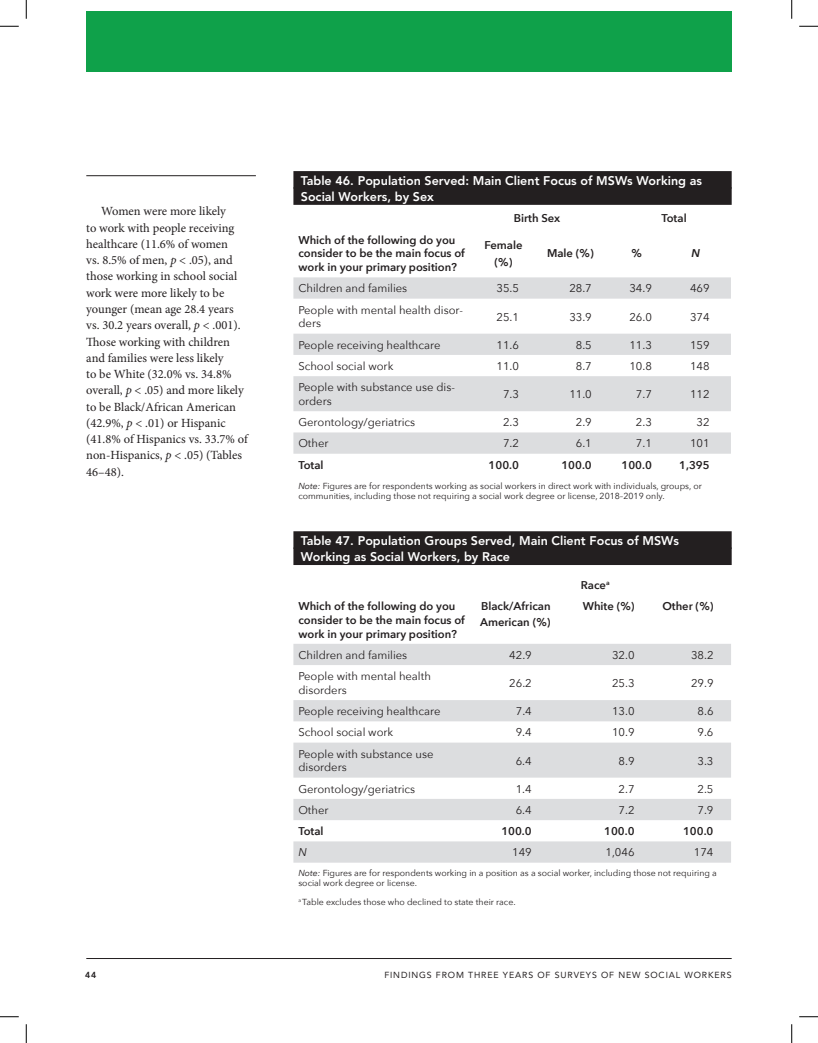
<style>
.page{position:relative;width:818px;height:1043px;background:#fff}
.page>*{position:absolute;margin:0;border:0;box-sizing:border-box;transform-origin:0 0}
.t1{font:12.5px/16.2px "Minion Pro";letter-spacing:-.005em;color:#231f20}
.t2{font:800 12.5px/16.2px "Avenir LT Std";color:#fff}
.t3{font:11.25px/13.8px "Avenir Next";color:#231f20}
.t4{font:600 11.25px/13.8px "Avenir Next";color:#231f20}
.t5{font:italic 600 11.25px "Avenir Next";color:#231f20}
.t6{font:italic 11.25px "Avenir Next";color:#231f20}
.t7{font:8.75px/10px "Avenir Next";color:#231f20}
.t8{font:8.75px "Avenir LT Std";letter-spacing:.1em;color:#231f20}
.t9{font:800 8.75px "Avenir LT Std";color:#231f20}
.s1{font-style:italic}
</style>
<div class="page">
<hr style="left:86px;top:958px;width:645px;height:1px;background:#231f20">
<div style="left:86px;top:11px;width:645px;height:60px;background:#0fa14a"></div>
<hr style="left:86px;top:175px;width:170px;height:1px;background:#231f20">
<div style="left:293px;top:171px;width:438px;height:18px;background:#231f20"></div>
<div style="left:293px;top:187px;width:438px;height:18px;background:#231f20"></div>
<div style="left:293px;top:531px;width:438px;height:18px;background:#231f20"></div>
<div style="left:293px;top:547px;width:438px;height:18px;background:#231f20"></div>
<svg style="left:293px;top:277px;width:438px;height:177px;fill:#dcdddf"></svg>
<svg style="left:293px;top:644px;width:438px;height:218px;fill:#dcdddf"></svg>
<svg style="left:0;top:25px;width:19px;height:2px"></svg>
<svg style="left:799px;top:25px;width:19px;height:2px"></svg>
<svg style="left:0;top:1016px;width:19px;height:1px"></svg>
<svg style="left:799px;top:1016px;width:19px;height:1px"></svg>
<svg style="left:25px;top:0;width:2px;height:19px"></svg>
<svg style="left:25px;top:1024px;width:2px;height:18px"></svg>
<svg style="left:791px;top:0;width:1px;height:19px"></svg>
<svg style="left:791px;top:1024px;width:1px;height:18px"></svg>
<p class="t1" style="left:86px;top:203px;width:163px;text-indent:15px">Women were more likely<br>to work with people receiving healthcare (11.6% of women<br>vs. 8.5% of men, <span class="s1">p</span> &lt; .05), and those working in school social work were more likely to be younger (mean age 28.4 years vs. 30.2 years overall, <span class="s1">p</span> &lt; .001).<br>Those working with children and families were less likely<br>to be White (32.0% vs. 34.8% overall, <span class="s1">p</span> &lt; .05) and more likely to be Black/African American (42.9%, <span class="s1">p</span> &lt; .01) or Hispanic (41.8% of Hispanics vs. 33.7% of non-Hispanics, <span class="s1">p</span> &lt; .05) (Tables<br>46–48).</p>
<p class="t2" style="left:301px;top:172px;width:402px">Table 46. Population Served: Main Client Focus of MSWs Working as<br>Social Workers, by Sex</p>
<p class="t4" style="left:514px;top:211px;width:48px">Birth Sex</p>
<p class="t4" style="left:661px;top:211px;width:27px">Total</p>
<p class="t4" style="left:298px;top:232px;width:168px">Which of the following do you consider to be the main focus of work in your primary position?</p>
<p class="t4" style="left:484px;top:237px;width:40px;line-height:16.2px;text-align:center">Female (%)</p>
<p class="t4" style="left:547px;top:246px;width:48px">Male (%)</p>
<p class="t4" style="left:631px;top:246px;width:12px">%</p>
<p class="t5" style="left:691px;top:244px;width:10px">N</p>
<p class="t3" style="left:298px;top:281px;width:110px">Children and families</p>
<p class="t3" style="left:496px;top:281px;width:24px">35.5</p>
<p class="t3" style="left:569px;top:281px;width:24px">28.7</p>
<p class="t3" style="left:629px;top:281px;width:24px">34.9</p>
<p class="t3" style="left:690px;top:281px;width:21px">469</p>
<p class="t3" style="left:298px;top:302px;width:166px">People with mental health disor&shy;ders</p>
<p class="t3" style="left:496px;top:309px;width:24px">25.1</p>
<p class="t3" style="left:569px;top:309px;width:24px">33.9</p>
<p class="t3" style="left:629px;top:309px;width:24px">26.0</p>
<p class="t3" style="left:690px;top:309px;width:21px">374</p>
<p class="t3" style="left:298px;top:337px;width:143px">People receiving healthcare</p>
<p class="t3" style="left:496px;top:337px;width:24px">11.6</p>
<p class="t3" style="left:576px;top:337px;width:17px">8.5</p>
<p class="t3" style="left:629px;top:337px;width:24px">11.3</p>
<p class="t3" style="left:690px;top:337px;width:21px">159</p>
<p class="t3" style="left:298px;top:358px;width:96px">School social work</p>
<p class="t3" style="left:496px;top:358px;width:24px">11.0</p>
<p class="t3" style="left:576px;top:358px;width:17px">8.7</p>
<p class="t3" style="left:629px;top:358px;width:24px">10.8</p>
<p class="t3" style="left:690px;top:358px;width:21px">148</p>
<p class="t3" style="left:298px;top:380px;width:158px">People with substance use dis&shy;orders</p>
<p class="t3" style="left:503px;top:387px;width:17px">7.3</p>
<p class="t3" style="left:569px;top:387px;width:24px">11.0</p>
<p class="t3" style="left:636px;top:387px;width:17px">7.7</p>
<p class="t3" style="left:690px;top:387px;width:21px">112</p>
<p class="t3" style="left:298px;top:415px;width:118px">Gerontology/geriatrics</p>
<p class="t3" style="left:503px;top:415px;width:17px">2.3</p>
<p class="t3" style="left:576px;top:415px;width:17px">2.9</p>
<p class="t3" style="left:636px;top:415px;width:17px">2.3</p>
<p class="t3" style="left:696px;top:415px;width:15px">32</p>
<p class="t3" style="left:298px;top:436px;width:32px">Other</p>
<p class="t3" style="left:503px;top:436px;width:17px">7.2</p>
<p class="t3" style="left:576px;top:436px;width:17px">6.1</p>
<p class="t3" style="left:636px;top:436px;width:17px">7.1</p>
<p class="t3" style="left:690px;top:436px;width:21px">101</p>
<p class="t4" style="left:298px;top:457px;width:27px">Total</p>
<p class="t4" style="left:488px;top:457px;width:32px">100.0</p>
<p class="t4" style="left:561px;top:457px;width:32px">100.0</p>
<p class="t4" style="left:621px;top:457px;width:32px">100.0</p>
<p class="t4" style="left:679px;top:457px;width:32px">1,395</p>
<p class="t7" style="left:298px;top:480px;width:405px"><span class="s1">Note:</span> Figures are for respondents working as social workers in direct work with individuals, groups, or communities, including those not requiring a social work degree or license, 2018–2019 only.</p>
<p class="t2" style="left:301px;top:532px;width:380px">Table 47. Population Groups Served, Main Client Focus of MSWs<br>Working as Social Workers, by Race</p>
<p class="t4" style="left:581px;top:577px;width:30px">Race<sup>a</sup></p>
<p class="t4" style="left:298px;top:599px;width:168px">Which of the following do you consider to be the main focus of work in your primary position?</p>
<p class="t4" style="left:480px;top:597px;width:72px;line-height:16.2px">Black/African<br>American (%)</p>
<p class="t4" style="left:582px;top:599px;width:53px">White (%)</p>
<p class="t4" style="left:662px;top:599px;width:53px">Other (%)</p>
<p class="t3" style="left:298px;top:647px;width:110px">Children and families</p>
<p class="t3" style="left:509px;top:647px;width:24px">42.9</p>
<p class="t3" style="left:612px;top:647px;width:24px">32.0</p>
<p class="t3" style="left:691px;top:647px;width:24px">38.2</p>
<p class="t3" style="left:298px;top:668px;width:134px">People with mental health disorders</p>
<p class="t3" style="left:509px;top:675px;width:24px">26.2</p>
<p class="t3" style="left:612px;top:675px;width:24px">25.3</p>
<p class="t3" style="left:691px;top:675px;width:24px">29.9</p>
<p class="t3" style="left:298px;top:703px;width:143px">People receiving healthcare</p>
<p class="t3" style="left:515px;top:703px;width:17px">7.4</p>
<p class="t3" style="left:612px;top:703px;width:24px">13.0</p>
<p class="t3" style="left:697px;top:703px;width:17px">8.6</p>
<p class="t3" style="left:298px;top:725px;width:96px">School social work</p>
<p class="t3" style="left:515px;top:725px;width:17px">9.4</p>
<p class="t3" style="left:612px;top:725px;width:24px">10.9</p>
<p class="t3" style="left:697px;top:725px;width:17px">9.6</p>
<p class="t3" style="left:298px;top:746px;width:137px">People with substance use disorders</p>
<p class="t3" style="left:515px;top:753px;width:17px">6.4</p>
<p class="t3" style="left:618px;top:753px;width:17px">8.9</p>
<p class="t3" style="left:697px;top:753px;width:17px">3.3</p>
<p class="t3" style="left:298px;top:781px;width:118px">Gerontology/geriatrics</p>
<p class="t3" style="left:515px;top:781px;width:17px">1.4</p>
<p class="t3" style="left:618px;top:781px;width:17px">2.7</p>
<p class="t3" style="left:697px;top:781px;width:17px">2.5</p>
<p class="t3" style="left:298px;top:802px;width:32px">Other</p>
<p class="t3" style="left:515px;top:802px;width:17px">6.4</p>
<p class="t3" style="left:618px;top:802px;width:17px">7.2</p>
<p class="t3" style="left:697px;top:802px;width:17px">7.9</p>
<p class="t4" style="left:298px;top:824px;width:27px">Total</p>
<p class="t4" style="left:501px;top:824px;width:32px">100.0</p>
<p class="t4" style="left:604px;top:824px;width:32px">100.0</p>
<p class="t4" style="left:683px;top:824px;width:32px">100.0</p>
<p class="t6" style="left:298px;top:843px;width:10px">N</p>
<p class="t3" style="left:512px;top:845px;width:21px">149</p>
<p class="t3" style="left:605px;top:845px;width:31px">1,046</p>
<p class="t3" style="left:693px;top:845px;width:21px">174</p>
<p class="t7" style="left:298px;top:868px;width:420px"><span class="s1">Note:</span> Figures are for respondents working in a position as a social worker, including those not requiring a social work degree or license.</p>
<p class="t7" style="left:298px;top:896px;width:219px"><sup>a</sup> Table excludes those who declined to state their race.</p>
<p class="t9" style="left:85px;top:970px;width:13px">44</p>
<p class="t8" style="left:384px;top:970px;width:349px">FINDINGS FROM THREE YEARS OF SURVEYS OF NEW SOCIAL WORKERS</p>
</div>
